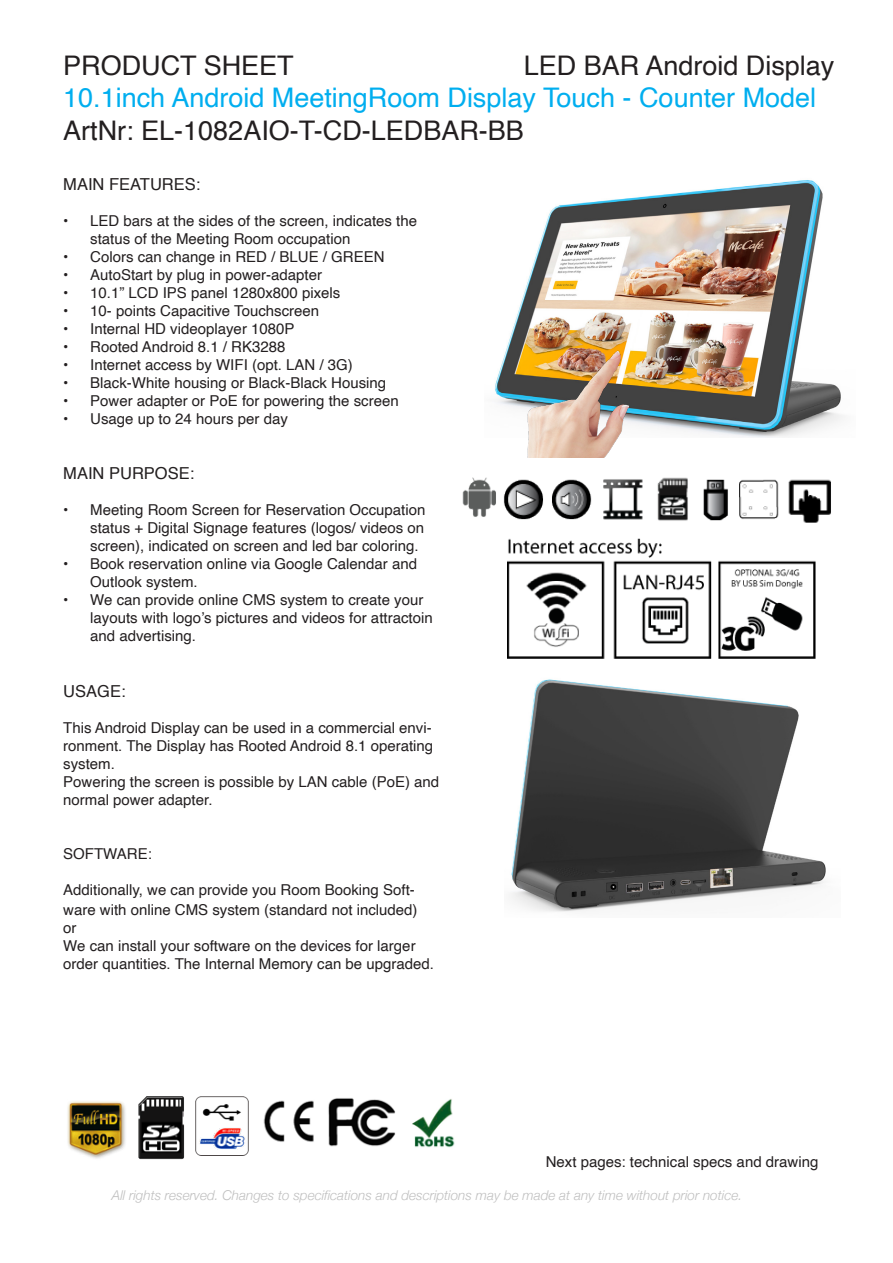
<style>
.page{position:relative;width:893px;height:1263px;background:#fff}
.page>*{position:absolute;margin:0;border:0;box-sizing:border-box;transform-origin:0 0}
.t1{font:27px "Helvetica";color:#231f20}
.t2{font:27px "Helvetica";color:#00aeef}
.t3{font:16.5px "Helvetica";color:#231f20}
.t4{font:15px/18px "Helvetica";color:#231f20}
.t5{font:italic 300 13.5px "Helvetica Neue";color:#bfbfbf}
</style>
<div class="page">
<img style="left:495px;top:180px;width:348px;height:258px">
<img style="left:67px;top:1101px;width:59px;height:58px">
<img style="left:138px;top:1096px;width:47px;height:64px">
<img style="left:196px;top:1096px;width:52px;height:60px">
<img style="left:263px;top:1098px;width:192px;height:50px">
<img style="left:463px;top:477px;width:368px;height:46px">
<img style="left:527px;top:350px;width:101px;height:108px">
<img style="left:507px;top:538px;width:308px;height:120px">
<img style="left:511px;top:679px;width:315px;height:233px">
<p class="t1" style="left:63px;top:45px;width:232px">PRODUCT SHEET</p>
<p class="t1" style="left:524px;top:45px;width:312px">LED BAR Android Display</p>
<p class="t2" style="left:63px;top:77px;width:754px">10.1inch Android MeetingRoom Display Touch - Counter Model</p>
<p class="t1" style="left:63px;top:110px;width:462px">ArtNr: EL-1082AIO-T-CD-LEDBAR-BB</p>
<p class="t3" style="left:63px;top:171px;width:139px">MAIN FEATURES:</p>
<p class="t4" style="left:90px;top:212px;width:328px;text-indent:-27px">• LED bars at the sides of the screen, indicates the status of the Meeting Room occupation</p>
<p class="t4" style="left:63px;top:248px;width:323px">• Colors can change in RED / BLUE / GREEN</p>
<p class="t4" style="left:63px;top:266px;width:260px">• AutoStart by plug in power-adapter</p>
<p class="t4" style="left:63px;top:284px;width:279px">• 10.1” LCD IPS panel 1280x800 pixels</p>
<p class="t4" style="left:63px;top:302px;width:258px">• 10- points Capacitive Touchscreen</p>
<p class="t4" style="left:63px;top:320px;width:233px">• Internal HD videoplayer 1080P</p>
<p class="t4" style="left:63px;top:338px;width:224px">• Rooted Android 8.1 / RK3288</p>
<p class="t4" style="left:63px;top:356px;width:291px">• Internet access by WIFI (opt. LAN / 3G)</p>
<p class="t4" style="left:63px;top:374px;width:324px">• Black-White housing or Black-Black Housing</p>
<p class="t4" style="left:63px;top:392px;width:337px">• Power adapter or PoE for powering the screen</p>
<p class="t4" style="left:63px;top:410px;width:226px">• Usage up to 24 hours per day</p>
<p class="t3" style="left:63px;top:461px;width:133px">MAIN PURPOSE:</p>
<p class="t4" style="left:90px;top:502px;width:337px;text-align:justify;text-indent:-27px">• Meeting Room Screen for Reservation Occupation status + Digital Signage features (logos/ videos on screen), indicated on screen and led bar coloring.</p>
<p class="t4" style="left:90px;top:556px;width:328px;text-indent:-27px">• Book reservation online via Google Calendar and<br>Outlook system.</p>
<p class="t4" style="left:90px;top:592px;width:344px;text-indent:-27px">• We can provide online CMS system to create your layouts with logo’s pictures and videos for attractoin and advertising.</p>
<p class="t3" style="left:63px;top:679px;width:64px">USAGE:</p>
<p class="t4" style="left:63px;top:719px;width:371px;text-align:justify">This Android Display can be used in a commercial envi&shy;ronment. The Display has Rooted Android 8.1 operating system.</p>
<p class="t4" style="left:63px;top:773px;width:377px">Powering the screen is possible by LAN cable (PoE) and normal power adapter.</p>
<p class="t4" style="left:63px;top:845px;width:90px">SOFTWARE:</p>
<p class="t4" style="left:63px;top:880px;width:356px;line-height:19.8px">Additionally, we can provide you Room Booking Soft&shy;ware with online CMS system (standard not included)</p>
<p class="t4" style="left:63px;top:919px;width:15px">or</p>
<p class="t4" style="left:63px;top:937px;width:372px">We can install your software on the devices for larger order quantities. The Internal Memory can be upgraded.</p>
<p class="t4" style="left:546px;top:1153px;width:274px">Next pages: technical specs and drawing</p>
<p class="t5" style="left:112px;top:1185px;width:632px">All rights reserved. Changes to specifications and descriptions may be made at any time without prior notice.</p>
</div>
